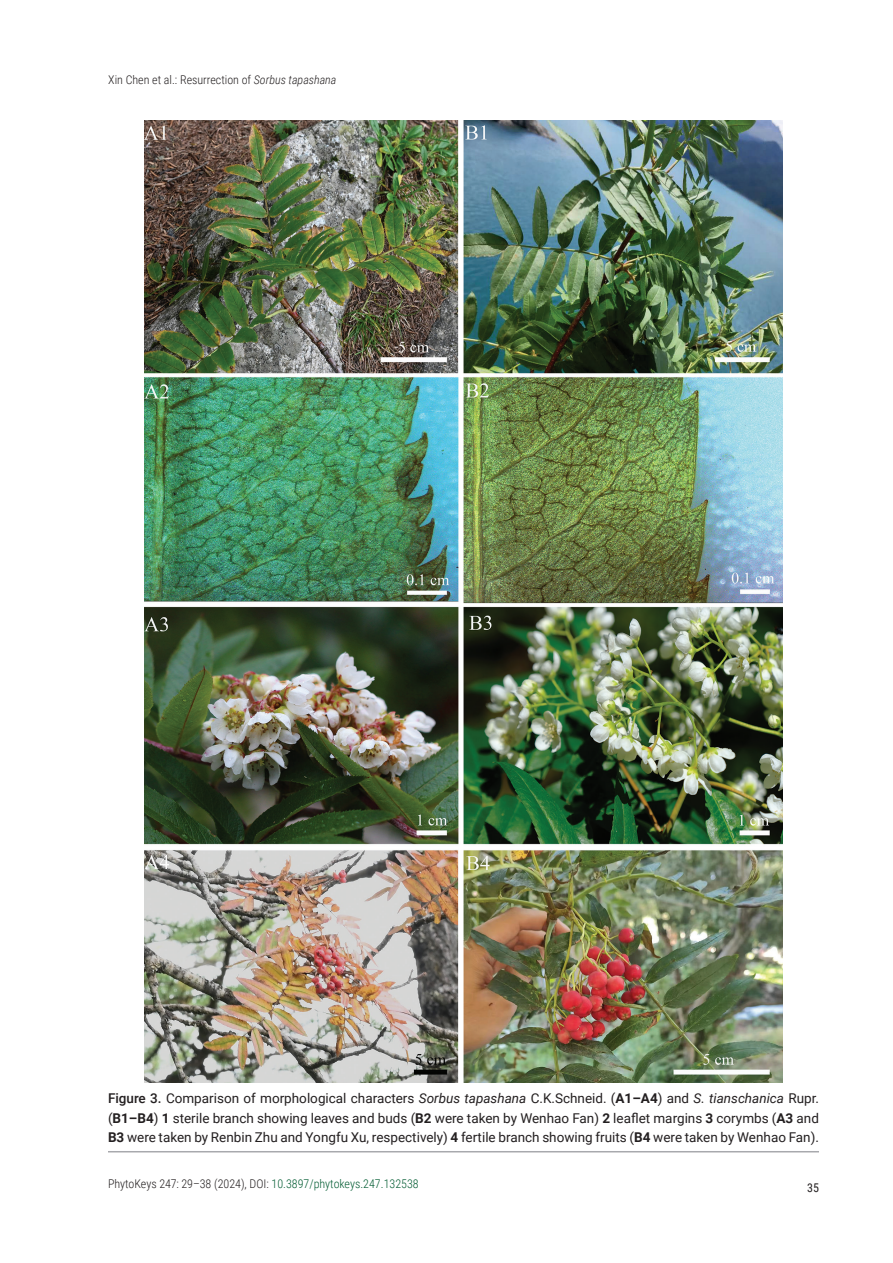
<style>
.page{position:relative;width:893px;height:1263px;background:#fff}
.page>*{position:absolute;margin:0;border:0;box-sizing:border-box;transform-origin:0 0}
.FIG_-_Caption{font:13.5px/19.8px "Roboto";color:#231f20;text-align:justify}
.t1{font:300 12px "Roboto Condensed";color:#231f20}
.t2{font:12px "Roboto Condensed";color:#231f20}
.s1{font-style:italic}
.s2{font-weight:500}
.s3{font-weight:700}
.s4{color:#005b31}
</style>
<div class="page">
<hr style="left:108px;top:1151px;width:711px;height:1px;background:#a8a9ad">
<img style="left:144px;top:121px;width:638px;height:961px">
<p class="t1" style="left:108px;top:71px;width:230px">Xin Chen et al.: Resurrection of <span class="s1">Sorbus tapashana</span></p>
<p class="FIG_-_Caption" style="left:108px;top:1088px;width:712px"><span class="s2">Figure 3.</span> Comparison of morphological characters <span class="s1">Sorbus tapashana</span> C.K.Schneid. (<span class="s3">A1–A4</span>) and <span class="s1">S. tianschanica</span> Rupr. (<span class="s3">B1–B4</span>) <span class="s3">1</span> sterile branch showing leaves and buds (<span class="s3">B2</span> were taken by Wenhao Fan) <span class="s3">2</span> leaflet margins <span class="s3">3</span> corymbs (<span class="s3">A3</span> and <span class="s3">B3</span> were taken by Renbin Zhu and Yongfu Xu, respectively) <span class="s3">4</span> fertile branch showing fruits (<span class="s3">B4</span> were taken by Wenhao Fan).</p>
<p class="t1" style="left:108px;top:1175px;width:312px">PhytoKeys 247: 29–38 (2024), DOI: <span class="s4">10.3897/phytokeys.247.132538</span></p>
<p class="t2" style="left:807px;top:1179px;width:13px">35</p>
</div>
